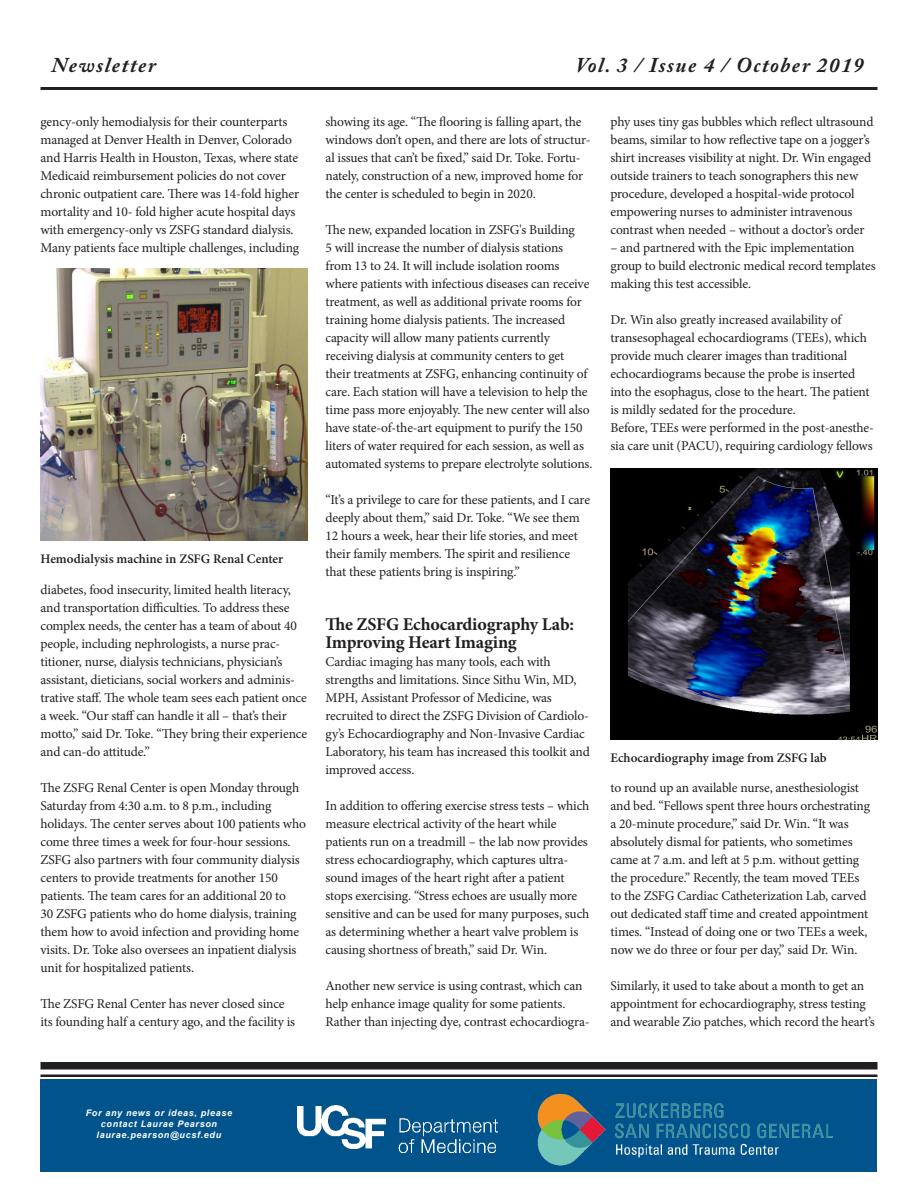
<style>
.page{position:relative;width:918px;height:1188px;background:#fff}
.page>*{position:absolute;margin:0;border:0;box-sizing:border-box;transform-origin:0 0}
.t1{font:italic 700 21px "Adobe Caslon Pro";letter-spacing:.075em;color:#231f20}
.Body_Text{font:700 18px "Minion Pro";letter-spacing:-.01em;color:#231f20}
.Body_Text-2{font:13.5px/18px "Minion Pro";letter-spacing:-.01em;color:#231f20}
.t2{font:600 13.05px "Minion Pro";color:#231f20}
.t3{font:italic 700 9px/10.8px "Arial";letter-spacing:.075em;color:#fff;text-align:center}
</style>
<div class="page">
<div style="left:40px;top:1062px;width:838px;height:8px;background:#231f20"></div>
<hr style="left:40px;top:1074px;width:838px;height:3px;background:#231f20">
<div style="left:40px;top:1079px;width:838px;height:93px;background:#00548b"></div>
<img style="left:484px;top:1093px;width:348px;height:73px">
<img style="left:298px;top:1106px;width:199px;height:46px">
<hr style="left:40px;top:87px;width:838px;height:3px;background:#231f20">
<img style="left:40px;top:269px;width:268px;height:271px">
<img style="left:611px;top:468px;width:267px;height:271px">
<p class="t1" style="left:52px;top:52px;width:106px">Newsletter</p>
<p class="t1" style="left:576px;top:52px;width:290px">Vol. 3 / Issue 4 / October 2019</p>
<p class="Body_Text-2" style="left:40px;top:113px;width:260px">gency-only hemodialysis for their counterparts managed at Denver Health in Denver, Colorado and Harris Health in Houston, Texas, where state Medicaid reimbursement policies do not cover chronic outpatient care. There was 14-fold higher mortality and 10- fold higher acute hospital days with emergency-only vs ZSFG standard dialysis.</p>
<p class="Body_Text-2" style="left:40px;top:239px;width:260px">Many patients face multiple challenges, including</p>
<p class="t2" style="left:40px;top:550px;width:244px">Hemodialysis machine in ZSFG Renal Center</p>
<p class="Body_Text-2" style="left:40px;top:581px;width:268px">diabetes, food insecurity, limited health literacy, and transportation difficulties. To address these complex needs, the center has a team of about 40 people, including nephrologists, a nurse prac&shy;titioner, nurse, dialysis technicians, physician’s assistant, dieticians, social workers and adminis&shy;trative staff. The whole team sees each patient once a week. “Our staff can handle it all – that’s their motto,” said Dr. Toke. “They bring their experience and can-do attitude.”</p>
<p class="Body_Text-2" style="left:40px;top:779px;width:267px">The ZSFG Renal Center is open Monday through Saturday from 4:30 a.m. to 8 p.m., including holidays. The center serves about 100 patients who come three times a week for four-hour sessions.<br>ZSFG also partners with four community dialysis centers to provide treatments for another 150 patients. The team cares for an additional 20 to<br>30 ZSFG patients who do home dialysis, training them how to avoid infection and providing home visits. Dr. Toke also oversees an inpatient dialysis unit for hospitalized patients.</p>
<p class="Body_Text-2" style="left:40px;top:995px;width:256px">The ZSFG Renal Center has never closed since its founding half a century ago, and the facility is</p>
<p class="Body_Text-2" style="left:326px;top:113px;width:267px">showing its age. “The flooring is falling apart, the windows don’t open, and there are lots of structur&shy;al issues that can’t be fixed,” said Dr. Toke. Fortu&shy;nately, construction of a new, improved home for the center is scheduled to begin in 2020.</p>
<p class="Body_Text-2" style="left:326px;top:221px;width:268px">The new, expanded location in ZSFG's Building<br>5 will increase the number of dialysis stations from 13 to 24. It will include isolation rooms where patients with infectious diseases can receive treatment, as well as additional private rooms for training home dialysis patients. The increased capacity will allow many patients currently receiving dialysis at community centers to get their treatments at ZSFG, enhancing continuity of care. Each station will have a television to help the time pass more enjoyably. The new center will also have state-of-the-art equipment to purify the 150 liters of water required for each session, as well as automated systems to prepare electrolyte solutions.</p>
<p class="Body_Text-2" style="left:326px;top:491px;width:266px">“It’s a privilege to care for these patients, and I care deeply about them,” said Dr. Toke. “We see them 12 hours a week, hear their life stories, and meet their family members. The spirit and resilience that these patients bring is inspiring.”</p>
<p class="Body_Text" style="left:326px;top:612px;width:250px">The ZSFG Echocardiography Lab:</p>
<p class="Body_Text" style="left:326px;top:630px;width:193px">Improving Heart Imaging</p>
<p class="Body_Text-2" style="left:326px;top:653px;width:266px">Cardiac imaging has many tools, each with strengths and limitations. Since Sithu Win, MD, MPH, Assistant Professor of Medicine, was recruited to direct the ZSFG Division of Cardiolo&shy;gy’s Echocardiography and Non-Invasive Cardiac Laboratory, his team has increased this toolkit and improved access.</p>
<p class="Body_Text-2" style="left:326px;top:797px;width:265px">In addition to offering exercise stress tests – which measure electrical activity of the heart while patients run on a treadmill – the lab now provides stress echocardiography, which captures ultra&shy;sound images of the heart right after a patient stops exercising. “Stress echoes are usually more sensitive and can be used for many purposes, such as determining whether a heart valve problem is causing shortness of breath,” said Dr. Win.</p>
<p class="Body_Text-2" style="left:326px;top:977px;width:266px">Another new service is using contrast, which can help enhance image quality for some patients.<br>Rather than injecting dye, contrast echocardiogra-</p>
<p class="Body_Text-2" style="left:610px;top:113px;width:265px">phy uses tiny gas bubbles which reflect ultrasound beams, similar to how reflective tape on a jogger’s shirt increases visibility at night. Dr. Win engaged outside trainers to teach sonographers this new procedure, developed a hospital-wide protocol empowering nurses to administer intravenous contrast when needed – without a doctor’s order</p>
<p class="Body_Text-2" style="left:610px;top:239px;width:267px">– and partnered with the Epic implementation group to build electronic medical record templates making this test accessible.</p>
<p class="Body_Text-2" style="left:610px;top:311px;width:261px">Dr. Win also greatly increased availability of transesophageal echocardiograms (TEEs), which provide much clearer images than traditional echocardiograms because the probe is inserted into the esophagus, close to the heart. The patient is mildly sedated for the procedure.</p>
<p class="Body_Text-2" style="left:610px;top:419px;width:265px">Before, TEEs were performed in the post-anesthe&shy;sia care unit (PACU), requiring cardiology fellows</p>
<p class="t2" style="left:610px;top:749px;width:218px">Echocardiography image from ZSFG lab</p>
<p class="Body_Text-2" style="left:610px;top:779px;width:261px">to round up an available nurse, anesthesiologist and bed. “Fellows spent three hours orchestrating a 20-minute procedure,” said Dr. Win. “It was absolutely dismal for patients, who sometimes came at 7 a.m. and left at 5 p.m. without getting the procedure.” Recently, the team moved TEEs to the ZSFG Cardiac Catheterization Lab, carved out dedicated staff time and created appointment times. “Instead of doing one or two TEEs a week, now we do three or four per day,” said Dr. Win.</p>
<p class="Body_Text-2" style="left:610px;top:977px;width:266px">Similarly, it used to take about a month to get an appointment for echocardiography, stress testing and wearable Zio patches, which record the heart’s</p>
<p class="t3" style="left:86px;top:1108px;width:148px">For any news or ideas, please contact Laurae Pearson laurae.pearson@ucsf.edu</p>
</div>
